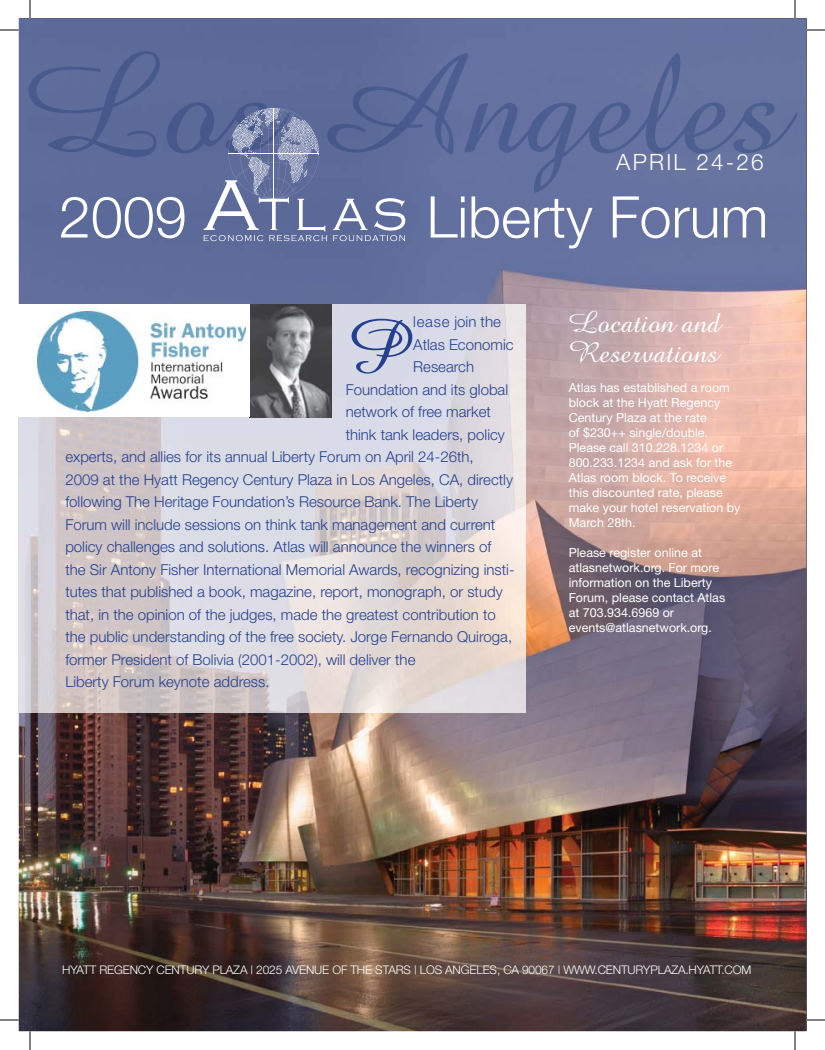
<style>
.page{position:relative;width:825px;height:1050px;background:#fff}
.page>*{position:absolute;margin:0;border:0;box-sizing:border-box;transform-origin:0 0}
.t1{font:77.38px "Amazone BT";color:#25408e}
.t2{font:300 57.5px "Helvetica Neue";color:#fff}
.t3{font:30px/30px "Amazone BT";color:#fff}
.t4{font:300 22.5px "Helvetica Neue";letter-spacing:.1em;color:#fff}
.t5{font:300 15px "Helvetica Neue";color:#25408e}
.t6{font:12.5px/15px "Helvetica Neue";color:#fff}
.t7{font:300 11.88px "Helvetica Neue";letter-spacing:-.01em;color:#fff}
</style>
<div class="page">
<img style="left:19px;top:19px;width:787px;height:1012px">
<img style="left:19px;top:305px;width:506px;height:407px">
<img style="left:28px;top:51px;width:769px;height:142px">
<img style="left:28px;top:51px;width:513px;height:106px">
<img style="left:250px;top:305px;width:81px;height:112px">
<div style="left:19px;top:305px;width:231px;height:112px;background:#fff"></div>
<img style="left:37px;top:311px;width:209px;height:101px">
<svg style="left:333px;top:198px;width:72px;height:43px"></svg>
<svg style="left:203px;top:108px;width:124px;height:133px;background:#7480a8"></svg>
<svg style="left:0;top:29px;width:19px;height:2px"></svg>
<svg style="left:806px;top:29px;width:19px;height:2px"></svg>
<svg style="left:0;top:1019px;width:19px;height:2px"></svg>
<svg style="left:806px;top:1019px;width:19px;height:2px"></svg>
<svg style="left:29px;top:0;width:2px;height:19px"></svg>
<svg style="left:29px;top:1031px;width:2px;height:19px"></svg>
<svg style="left:794px;top:0;width:2px;height:19px"></svg>
<svg style="left:794px;top:1031px;width:2px;height:19px"></svg>
<h3 class="t4" style="left:616px;top:154px;width:149px">APRIL 24-26</h3>
<h2 class="t2" style="left:59px;top:196px;width:129px">2009</h2>
<h2 class="t2" style="left:427px;top:196px;width:343px">Liberty Forum</h2>
<h1 class="t1" style="left:346px;top:317px;width:65px">P</h1>
<p class="t5" style="left:413px;top:316px;width:89px">lease join the</p>
<p class="t5" style="left:413px;top:339px;width:102px">Atlas Economic</p>
<p class="t5" style="left:413px;top:361px;width:62px">Research</p>
<p class="t5" style="left:346px;top:384px;width:164px">Foundation and its global</p>
<p class="t5" style="left:346px;top:406px;width:147px">network of free market</p>
<p class="t5" style="left:346px;top:429px;width:161px">think tank leaders, policy</p>
<p class="t5" style="left:65px;top:451px;width:410px">experts, and allies for its annual Liberty Forum on April 24-26th,</p>
<p class="t5" style="left:65px;top:474px;width:449px">2009 at the Hyatt Regency Century Plaza in Los Angeles, CA, directly</p>
<p class="t5" style="left:65px;top:496px;width:414px">following The Heritage Foundation’s Resource Bank. The Liberty</p>
<p class="t5" style="left:65px;top:519px;width:432px">Forum will include sessions on think tank management and current</p>
<p class="t5" style="left:65px;top:541px;width:428px">policy challenges and solutions. Atlas will announce the winners of</p>
<p class="t5" style="left:65px;top:564px;width:451px">the Sir Antony Fisher International Memorial Awards, recognizing insti-</p>
<p class="t5" style="left:65px;top:586px;width:439px">tutes that published a book, magazine, report, monograph, or study</p>
<p class="t5" style="left:65px;top:609px;width:432px">that, in the opinion of the judges, made the greatest contribution to</p>
<p class="t5" style="left:65px;top:631px;width:448px">the public understanding of the free society. Jorge Fernando Quiroga,</p>
<p class="t5" style="left:65px;top:654px;width:352px">former President of Bolivia (2001-2002), will deliver the</p>
<p class="t5" style="left:65px;top:676px;width:206px">Liberty Forum keynote address.</p>
<h3 class="t3" style="left:569px;top:311px;width:153px">Location and<br>Reservations</h3>
<p class="t6" style="left:569px;top:382px;width:173px">Atlas has established a room block at the Hyatt Regency<br>Century Plaza at the rate<br>of $230++ single/double.<br>Please call 310.228.1234 or<br>800.233.1234 and ask for the<br>Atlas room block. To receive this discounted rate, please make your hotel reservation by<br>March 28th.</p>
<p class="t6" style="left:569px;top:547px;width:158px">Please register online at atlasnetwork.org. For more information on the Liberty<br>Forum, please contact Atlas at 703.934.6969 or events@atlasnetwork.org.</p>
<p class="t7" style="left:62px;top:965px;width:691px">HYATT REGENCY CENTURY PLAZA | 2025 AVENUE OF THE STARS | LOS ANGELES, CA 90067 | WWW.CENTURYPLAZA.HYATT.COM</p>
</div>
